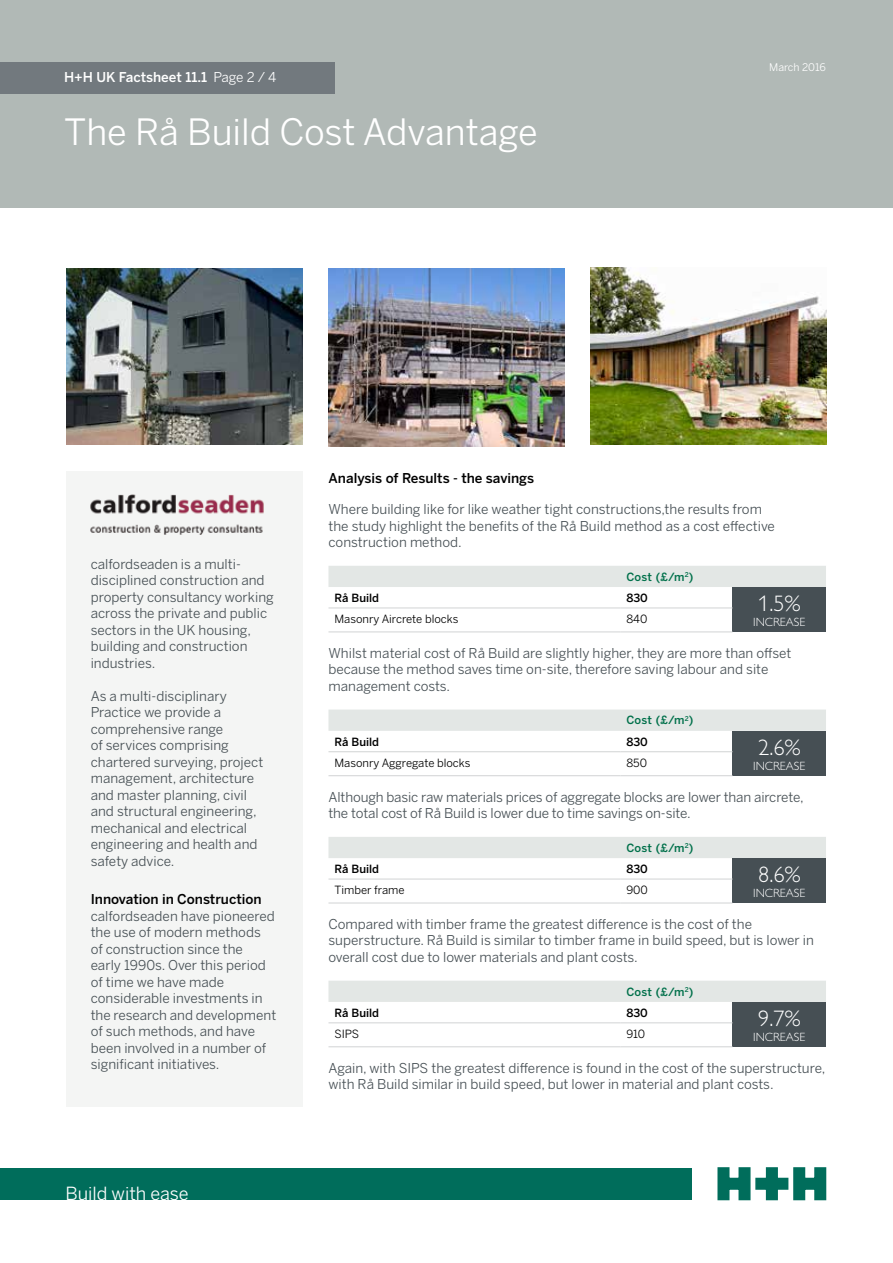
<style>
.page{position:relative;width:893px;height:1263px;background:#fff}
.page>*{position:absolute;margin:0;border:0;box-sizing:border-box;transform-origin:0 0}
.t1{font:36px "Benton Sans";color:#fff}
.t2{font:300 22.5px "Gill Alt One";color:#fff}
.t3{font:18px "Benton Sans";color:#fff}
.t4{font:13.5px/16.5px "Benton Sans";color:#464f54}
.t5{font:500 13.5px "Benton Sans";color:#000}
.t6{font:500 13.5px "Benton Sans";color:#fff}
.t7{font:300 12px "Gill Alt One";color:#fff}
.t8{font:11.25px "Benton Sans";color:#000}
.t9{font:500 11.25px "Benton Sans";letter-spacing:.015em;color:#00704a}
.t10{font:500 11.25px "Benton Sans";color:#000}
.t11{font:10.5px "Benton Sans";color:#fff}
.s1{font-weight:400}
</style>
<div class="page">
<div style="left:0;top:0;width:893px;height:208px;background:#b1b9b6"></div>
<div style="left:0;top:63px;width:335px;height:31px;background:#72797e"></div>
<svg style="left:717px;top:1167px;width:110px;height:34px"></svg>
<div style="left:0;top:1168px;width:692px;height:31px;background:#006d5b"></div>
<img style="left:328px;top:269px;width:236px;height:178px">
<div style="left:67px;top:472px;width:236px;height:635px;background:#f4f5f4"></div>
<img style="left:67px;top:269px;width:236px;height:176px">
<img style="left:590px;top:268px;width:236px;height:177px">
<img style="left:90px;top:494px;width:174px;height:40px">
<div style="left:328px;top:566px;width:498px;height:21px;background:#e3e7e5"></div>
<div style="left:732px;top:587px;width:94px;height:45px;background:#464f54"></div>
<hr style="left:328px;top:608px;width:292px;height:1px;background:#d1d3d4">
<hr style="left:620px;top:608px;width:112px;height:1px;background:#d1d3d4">
<hr style="left:328px;top:631px;width:292px;height:1px;background:#d1d3d4">
<hr style="left:620px;top:631px;width:112px;height:1px;background:#d1d3d4">
<div style="left:328px;top:709px;width:498px;height:22px;background:#e3e7e5"></div>
<div style="left:732px;top:731px;width:94px;height:45px;background:#464f54"></div>
<hr style="left:328px;top:751px;width:292px;height:1px;background:#d1d3d4">
<hr style="left:620px;top:751px;width:112px;height:1px;background:#d1d3d4">
<hr style="left:328px;top:775px;width:292px;height:1px;background:#d1d3d4">
<hr style="left:620px;top:775px;width:112px;height:1px;background:#d1d3d4">
<div style="left:328px;top:837px;width:498px;height:21px;background:#e3e7e5"></div>
<div style="left:732px;top:858px;width:94px;height:45px;background:#464f54"></div>
<hr style="left:328px;top:879px;width:292px;height:1px;background:#d1d3d4">
<hr style="left:620px;top:879px;width:112px;height:1px;background:#d1d3d4">
<hr style="left:328px;top:903px;width:292px;height:1px;background:#d1d3d4">
<hr style="left:620px;top:903px;width:112px;height:1px;background:#d1d3d4">
<div style="left:328px;top:981px;width:498px;height:21px;background:#e3e7e5"></div>
<div style="left:732px;top:1002px;width:94px;height:45px;background:#464f54"></div>
<hr style="left:328px;top:1022px;width:292px;height:1px;background:#d1d3d4">
<hr style="left:620px;top:1022px;width:112px;height:1px;background:#d1d3d4">
<hr style="left:328px;top:1046px;width:292px;height:1px;background:#d1d3d4">
<hr style="left:620px;top:1046px;width:112px;height:1px;background:#d1d3d4">
<p class="t6" style="left:64px;top:69px;width:214px">H+H UK Factsheet 11.1 <span class="s1">Page 2 / 4</span></p>
<h1 class="t1" style="left:64px;top:111px;width:475px">The Rå Build Cost Advantage</h1>
<p class="t11" style="left:769px;top:61px;width:58px">March 2016</p>
<p class="t4" style="left:91px;top:556px;width:185px">calfordseaden is a multi&shy;disciplined construction and property consultancy working across the private and public sectors in the UK housing, building and construction industries.</p>
<p class="t4" style="left:91px;top:688px;width:174px">As a multi-disciplinary<br>Practice we provide a comprehensive range<br>of services comprising chartered surveying, project management, architecture and master planning, civil and structural engineering, mechanical and electrical engineering and health and safety advice.</p>
<p class="t5" style="left:91px;top:891px;width:173px">Innovation in Construction</p>
<p class="t4" style="left:91px;top:907px;width:187px">calfordseaden have pioneered the use of modern methods<br>of construction since the early 1990s. Over this period of time we have made considerable investments in the research and development of such methods, and have been involved in a number of significant initiatives.</p>
<h3 class="t3" style="left:65px;top:1182px;width:125px">Build with ease</h3>
<p class="t5" style="left:328px;top:470px;width:207px">Analysis of Results - the savings</p>
<p class="t4" style="left:328px;top:501px;width:448px">Where building like for like weather tight constructions,the results from the study highlight the benefits of the Rå Build method as a cost effective construction method.</p>
<p class="t9" style="left:626px;top:570px;width:69px">Cost (£/m<sup>2</sup>)</p>
<p class="t10" style="left:334px;top:591px;width:46px">Rå Build</p>
<p class="t10" style="left:626px;top:591px;width:23px">830</p>
<h2 class="t2" style="left:758px;top:591px;width:44px">1.5%</h2>
<p class="t8" style="left:334px;top:612px;width:125px">Masonry Aircrete blocks</p>
<p class="t8" style="left:626px;top:612px;width:22px">840</p>
<p class="t7" style="left:753px;top:615px;width:54px">INCREASE</p>
<p class="t4" style="left:328px;top:644px;width:465px">Whilst material cost of Rå Build are slightly higher, they are more than offset because the method saves time on-site, therefore saving labour and site management costs.</p>
<p class="t9" style="left:626px;top:714px;width:69px">Cost (£/m<sup>2</sup>)</p>
<p class="t10" style="left:334px;top:735px;width:46px">Rå Build</p>
<p class="t10" style="left:626px;top:735px;width:23px">830</p>
<h2 class="t2" style="left:758px;top:734px;width:44px">2.6%</h2>
<p class="t8" style="left:334px;top:756px;width:137px">Masonry Aggregate blocks</p>
<p class="t8" style="left:626px;top:756px;width:22px">850</p>
<p class="t7" style="left:753px;top:759px;width:54px">INCREASE</p>
<p class="t4" style="left:328px;top:788px;width:477px">Although basic raw materials prices of aggregate blocks are lower than aircrete, the total cost of Rå Build is lower due to time savings on-site.</p>
<p class="t9" style="left:626px;top:841px;width:69px">Cost (£/m<sup>2</sup>)</p>
<p class="t10" style="left:334px;top:862px;width:46px">Rå Build</p>
<p class="t10" style="left:626px;top:862px;width:23px">830</p>
<h2 class="t2" style="left:758px;top:862px;width:44px">8.6%</h2>
<p class="t8" style="left:334px;top:883px;width:72px">Timber frame</p>
<p class="t8" style="left:626px;top:883px;width:23px">900</p>
<p class="t7" style="left:753px;top:886px;width:54px">INCREASE</p>
<p class="t4" style="left:328px;top:915px;width:487px">Compared with timber frame the greatest difference is the cost of the superstructure. Rå Build is similar to timber frame in build speed, but is lower in overall cost due to lower materials and plant costs.</p>
<p class="t9" style="left:626px;top:985px;width:69px">Cost (£/m<sup>2</sup>)</p>
<p class="t10" style="left:334px;top:1006px;width:46px">Rå Build</p>
<p class="t10" style="left:626px;top:1006px;width:23px">830</p>
<h2 class="t2" style="left:758px;top:1005px;width:44px">9.7%</h2>
<p class="t8" style="left:334px;top:1027px;width:26px">SIPS</p>
<p class="t8" style="left:626px;top:1027px;width:20px">910</p>
<p class="t7" style="left:753px;top:1030px;width:54px">INCREASE</p>
<p class="t4" style="left:328px;top:1059px;width:498px">Again, with SIPS the greatest difference is found in the cost of the superstructure, with Rå Build similar in build speed, but lower in material and plant costs.</p>
</div>
